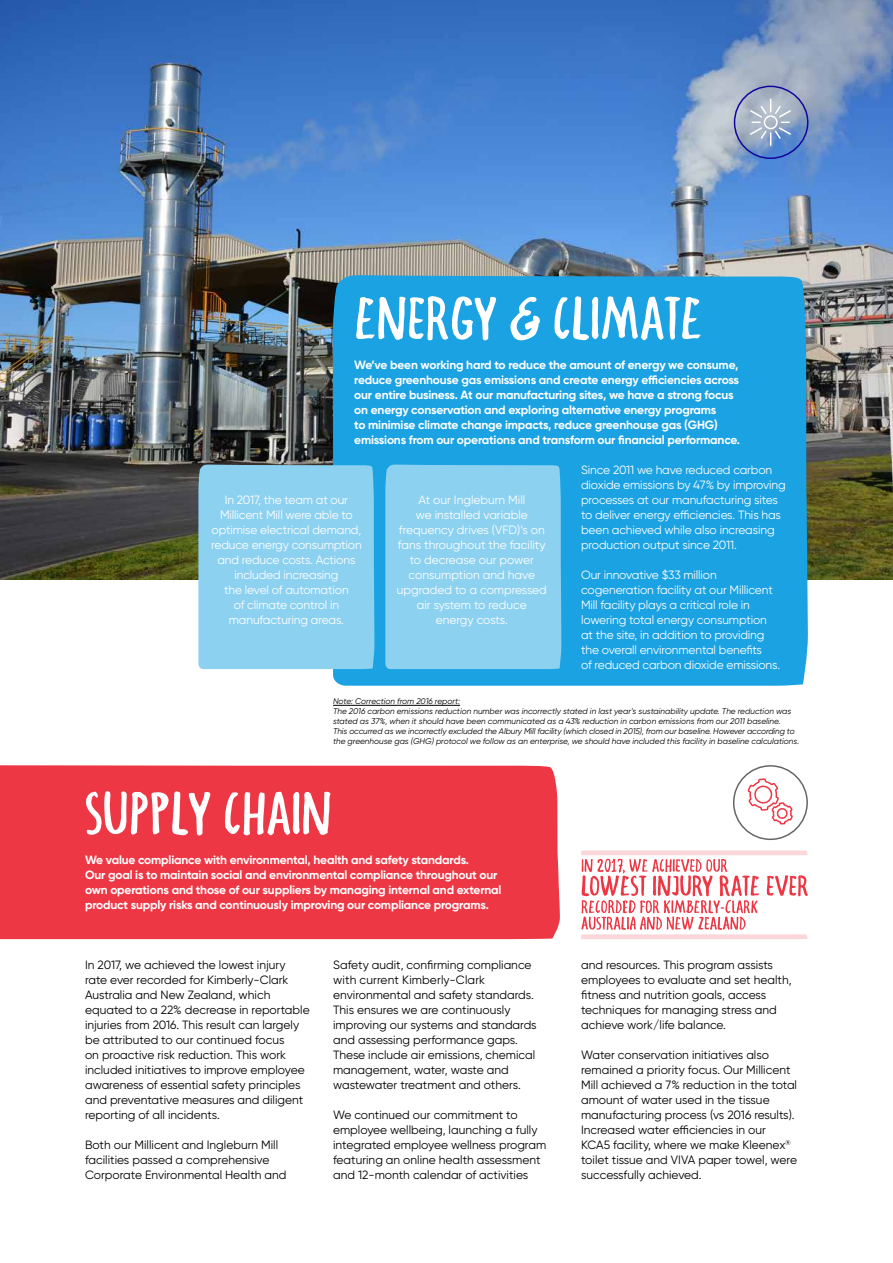
<style>
.page{position:relative;width:893px;height:1263px;background:#fff}
.page>*{position:absolute;margin:0;border:0;box-sizing:border-box;transform-origin:0 0}
.t1{font:60px "Fungo";color:#fff}
.t2{font:12px/15px "Gilroy";color:#000}
.t3{font:12px/15px "Gilroy";letter-spacing:-.01em;color:#fff}
.t4{font:700 12px/15px "Gilroy";letter-spacing:-.015em;color:#fff}
.t5{font:italic 8.25px/9.9px "Gilroy";color:#000}
</style>
<div class="page">
<div style="left:0;top:765px;width:560px;height:174px;background:#ee3744"></div>
<img style="left:0;top:0;width:893px;height:579px">
<div style="left:333px;top:275px;width:475px;height:411px;background:#1aa2e3"></div>
<svg style="left:749px;top:98px;width:43px;height:49px;background:#a5b6cd"></svg>
<div style="left:734px;top:86px;width:74px;height:73px;border:2px solid #10069f;border-radius:50%"></div>
<svg style="left:746px;top:778px;width:48px;height:55px"></svg>
<div style="left:733px;top:765px;width:75px;height:75px;border:2px solid #666;border-radius:50%"></div>
<svg style="left:581px;top:850px;width:227px;height:89px"></svg>
<hr style="left:333px;top:705px;width:127px;height:1px;background:#000">
<div style="left:198px;top:464px;width:176px;height:205px;background:#8dd1f1"></div>
<div style="left:385px;top:464px;width:176px;height:205px;background:#8dd1f1"></div>
<h1 class="t1" style="left:354px;top:283px;width:350px">ENERGY &amp; CLIMATE</h1>
<p class="t4" style="left:354px;top:357px;width:387px">We’ve been working hard to reduce the amount of energy we consume, reduce greenhouse gas emissions and create energy efficiencies across our entire business. At our manufacturing sites, we have a strong focus on energy conservation and exploring alternative energy programs<br>to minimise climate change impacts, reduce greenhouse gas (GHG) emissions from our operations and transform our financial performance.</p>
<p class="t3" style="left:211px;top:492px;width:152px;text-align:center">In 2017, the team at our<br>Millicent Mill were able to optimise electrical demand, reduce energy consumption and reduce costs. Actions included increasing<br>the level of automation<br>of climate control in manufacturing areas.</p>
<p class="t3" style="left:397px;top:492px;width:152px;text-align:center">At our Ingleburn Mill<br>we installed variable frequency drives (VFD)’s on fans throughout the facility to decrease our power consumption and have upgraded to a compressed air system to reduce energy costs.</p>
<p class="t3" style="left:581px;top:462px;width:206px">Since 2011 we have reduced carbon dioxide emissions by 47% by improving processes at our manufacturing sites to deliver energy efficiencies. This has been achieved while also increasing production output since 2011.</p>
<p class="t3" style="left:581px;top:567px;width:201px">Our innovative $33 million cogeneration facility at our Millicent Mill facility plays a critical role in lowering total energy consumption at the site, in addition to providing the overall environmental benefits<br>of reduced carbon dioxide emissions.</p>
<p class="t5" style="left:333px;top:696px;width:468px">Note: Correction from 2016 report:<br>The 2016 carbon emissions reduction number was incorrectly stated in last year’s sustainability update. The reduction was stated as 37%, when it should have been communicated as a 43% reduction in carbon emissions from our 2011 baseline.<br>This occurred as we incorrectly excluded the Albury Mill facility (which closed in 2015), from our baseline. However according to the greenhouse gas (GHG) protocol we follow as an enterprise, we should have included this facility in baseline calculations.</p>
<h1 class="t1" style="left:85px;top:778px;width:249px">SUPPLY CHAIN</h1>
<p class="t4" style="left:85px;top:852px;width:418px">We value compliance with environmental, health and safety standards.<br>Our goal is to maintain social and environmental compliance throughout our own operations and those of our suppliers by managing internal and external product supply risks and continuously improving our compliance programs.</p>
<p class="t2" style="left:85px;top:957px;width:226px">In 2017, we achieved the lowest injury rate ever recorded for Kimberly-Clark Australia and New Zealand, which equated to a 22% decrease in reportable injuries from 2016. This result can largely be attributed to our continued focus<br>on proactive risk reduction. This work included initiatives to improve employee awareness of essential safety principles and preventative measures and diligent reporting of all incidents.</p>
<p class="t2" style="left:85px;top:1137px;width:203px">Both our Millicent and Ingleburn Mill facilities passed a comprehensive<br>Corporate Environmental Health and</p>
<p class="t2" style="left:333px;top:957px;width:205px">Safety audit, confirming compliance with current Kimberly-Clark environmental and safety standards.<br>This ensures we are continuously improving our systems and standards and assessing performance gaps.<br>These include air emissions, chemical management, water, waste and wastewater treatment and others.</p>
<p class="t2" style="left:333px;top:1107px;width:215px">We continued our commitment to employee wellbeing, launching a fully integrated employee wellness program featuring an online health assessment and 12-month calendar of activities</p>
<p class="t2" style="left:581px;top:957px;width:212px">and resources. This program assists employees to evaluate and set health, fitness and nutrition goals, access techniques for managing stress and achieve work/life balance.</p>
<p class="t2" style="left:581px;top:1047px;width:217px">Water conservation initiatives also remained a priority focus. Our Millicent Mill achieved a 7% reduction in the total amount of water used in the tissue manufacturing process (vs 2016 results).<br>Increased water efficiencies in our KCA5 facility, where we make Kleenex<sup>® </sup>toilet tissue and VIVA paper towel, were successfully achieved.</p>
</div>
